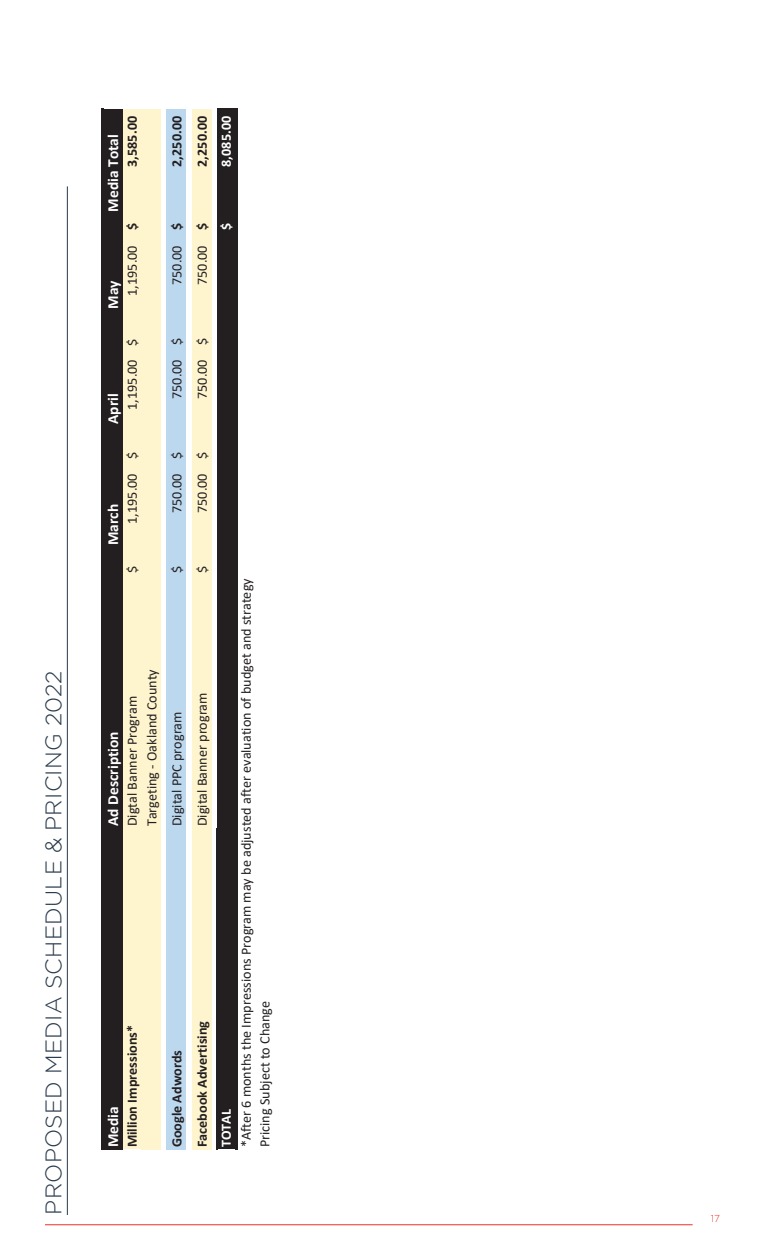
<style>
.page{position:relative;width:765px;height:1260px;background:#fff}
.page>*{position:absolute;margin:0;border:0;box-sizing:border-box;transform-origin:0 0}
.t1{font:300 22.5px "Gotham";letter-spacing:.015em;color:#293a4b}
.t2{font:700 15.38px "Calibri";color:#fff}
.t3{font:14.12px/18.8px "Calibri";color:#231f20}
.t4{font:700 14.12px "Calibri";color:#231f20}
.t5{font:700 14.12px "Calibri";letter-spacing:.005em;color:#fff}
.t6{font:300 10px "Gotham";color:#ef3025}
</style>
<div class="page">
<hr style="left:67px;top:186px;width:1px;height:1029px;background:#293a4b">
<hr style="left:45px;top:1224px;width:648px;height:1px;background:#ef3025">
<div style="left:104px;top:109px;width:19px;height:1040px;background:#231f20"></div>
<div style="left:123px;top:238px;width:18px;height:911px;background:#fef4ce"></div>
<div style="left:123px;top:109px;width:18px;height:129px;background:#fef4ce"></div>
<div style="left:141px;top:109px;width:20px;height:1040px;background:#fef4ce"></div>
<div style="left:166px;top:109px;width:20px;height:1040px;background:#bcd8ef"></div>
<div style="left:192px;top:109px;width:20px;height:1040px;background:#fef4ce"></div>
<div style="left:217px;top:829px;width:20px;height:320px;background:#231f20"></div>
<div style="left:217px;top:109px;width:20px;height:720px;background:#231f20"></div>
<hr style="left:235px;top:829px;width:3px;height:321px;background:#231f20">
<hr style="left:102px;top:109px;width:2px;height:1041px;background:#231f20">
<hr style="left:216px;top:829px;width:2px;height:321px;background:#231f20">
<hr style="left:235px;top:109px;width:3px;height:720px;background:#231f20">
<h1 class="t1" style="left:41px;top:1215px;width:546px;rotate:-90deg">PROPOSED MEDIA SCHEDULE &amp; PRICING 2022</h1>
<p class="t2" style="left:102px;top:212px;width:79px;rotate:-90deg">Media Total</p>
<p class="t4" style="left:122px;top:167px;width:52px;rotate:-90deg">3,585.00</p>
<p class="t4" style="left:122px;top:230px;width:9px;rotate:-90deg">$</p>
<p class="t3" style="left:122px;top:296px;width:52px;rotate:-90deg">1,195.00</p>
<p class="t2" style="left:102px;top:309px;width:30px;rotate:-90deg">May</p>
<p class="t4" style="left:167px;top:167px;width:52px;rotate:-90deg">2,250.00</p>
<p class="t4" style="left:192px;top:167px;width:52px;rotate:-90deg">2,250.00</p>
<p class="t5" style="left:216px;top:167px;width:52px;rotate:-90deg">8,085.00</p>
<p class="t4" style="left:167px;top:230px;width:9px;rotate:-90deg">$</p>
<p class="t3" style="left:167px;top:285px;width:41px;rotate:-90deg">750.00</p>
<p class="t4" style="left:192px;top:230px;width:9px;rotate:-90deg">$</p>
<p class="t3" style="left:192px;top:285px;width:41px;rotate:-90deg">750.00</p>
<p class="t5" style="left:216px;top:230px;width:9px;rotate:-90deg">$</p>
<p class="t3" style="left:122px;top:346px;width:9px;rotate:-90deg">$</p>
<p class="t3" style="left:167px;top:345px;width:9px;rotate:-90deg">$</p>
<p class="t3" style="left:192px;top:345px;width:9px;rotate:-90deg">$</p>
<p class="t3" style="left:122px;top:410px;width:52px;rotate:-90deg">1,195.00</p>
<p class="t2" style="left:102px;top:424px;width:32px;rotate:-90deg">April</p>
<p class="t3" style="left:167px;top:399px;width:41px;rotate:-90deg">750.00</p>
<p class="t3" style="left:192px;top:399px;width:41px;rotate:-90deg">750.00</p>
<p class="t3" style="left:122px;top:459px;width:9px;rotate:-90deg">$</p>
<p class="t3" style="left:167px;top:459px;width:9px;rotate:-90deg">$</p>
<p class="t3" style="left:192px;top:459px;width:9px;rotate:-90deg">$</p>
<p class="t2" style="left:102px;top:545px;width:43px;rotate:-90deg">March</p>
<p class="t3" style="left:122px;top:524px;width:52px;rotate:-90deg">1,195.00</p>
<p class="t3" style="left:167px;top:513px;width:41px;rotate:-90deg">750.00</p>
<p class="t3" style="left:192px;top:513px;width:41px;rotate:-90deg">750.00</p>
<p class="t3" style="left:122px;top:573px;width:9px;rotate:-90deg">$</p>
<p class="t3" style="left:167px;top:573px;width:9px;rotate:-90deg">$</p>
<p class="t3" style="left:192px;top:573px;width:9px;rotate:-90deg">$</p>
<p class="t3" style="left:142px;top:826px;width:159px;rotate:-90deg">Targeting - Oakland County</p>
<p class="t3" style="left:122px;top:826px;width:132px;rotate:-90deg">Digtal Banner Program</p>
<p class="t2" style="left:102px;top:826px;width:96px;rotate:-90deg">Ad Description</p>
<p class="t3" style="left:167px;top:826px;width:116px;rotate:-90deg">Digital PPC program</p>
<p class="t3" style="left:192px;top:826px;width:135px;rotate:-90deg">Digital Banner program</p>
<p class="t2" style="left:102px;top:1147px;width:43px;rotate:-90deg">Media</p>
<p class="t4" style="left:122px;top:1147px;width:124px;rotate:-90deg">Million Impressions*</p>
<p class="t4" style="left:167px;top:1147px;width:99px;rotate:-90deg">Google Adwords</p>
<p class="t4" style="left:192px;top:1147px;width:128px;rotate:-90deg">Facebook Advertising</p>
<p class="t5" style="left:216px;top:1147px;width:40px;rotate:-90deg">TOTAL</p>
<p class="t3" style="left:236px;top:1147px;width:571px;rotate:-90deg">*After 6 months the Impressions Program may be adjusted after evaluation of budget and strategy<br>Pricing Subject to Change</p>
<p class="t6" style="left:711px;top:1213px;width:11px">17</p>
</div>
